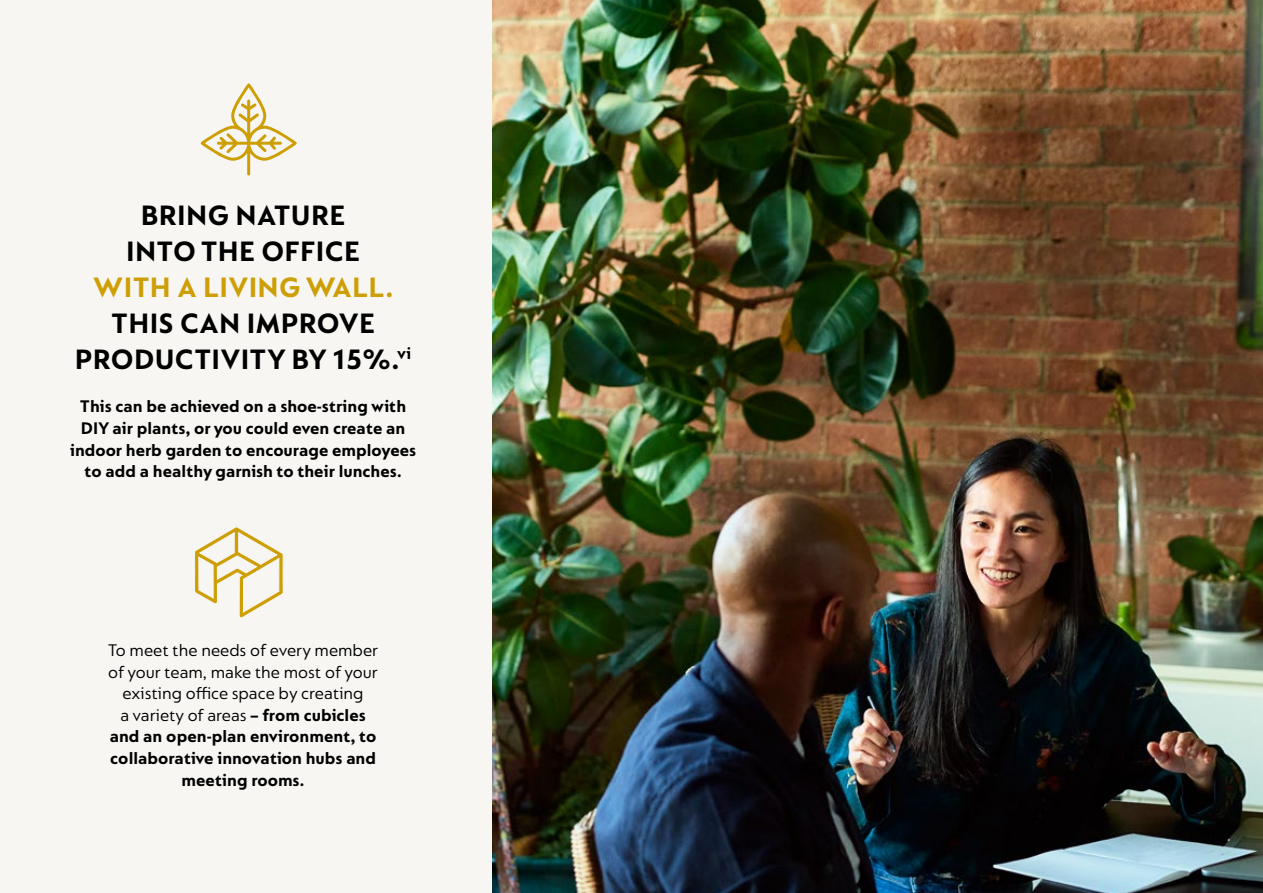
<style>
.page{position:relative;width:1263px;height:893px;background:#fff}
.page>*{position:absolute;margin:0;border:0;box-sizing:border-box;transform-origin:0 0}
.t1{font:700 30px/36px "Nespresso Lucas";letter-spacing:.01em;color:#000;text-align:center}
.t2{font:700 30px "Nespresso Lucas";letter-spacing:.01em;color:#cd9f04}
.t3{font:18px/21.6px "Nespresso Lucas";color:#000;text-align:center}
.t4{font:700 18px/21.6px "Nespresso Lucas";color:#000;text-align:center}
.s1{font-weight:700}
</style>
<div class="page">
<img style="left:491px;top:0;width:772px;height:893px">
<div style="left:0;top:0;width:491px;height:893px;background:#f7f6f3"></div>
<svg style="left:284px;top:134px;width:13px;height:19px"></svg>
<svg style="left:194px;top:83px;width:90px;height:535px"></svg>
<h1 class="t1" style="left:126px;top:197px;width:235px">BRING NATURE<br>INTO THE OFFICE</h1>
<h1 class="t2" style="left:93px;top:270px;width:302px">WITH A LIVING WALL.</h1>
<h1 class="t1" style="left:75px;top:305px;width:338px">THIS CAN IMPROVE<br>PRODUCTIVITY BY 15%.<sup>vi</sup></h1>
<p class="t4" style="left:70px;top:395px;width:347px">This can be achieved on a shoe-string with DIY air plants, or you could even create an indoor herb garden to encourage employees to add a healthy garnish to their lunches.</p>
<p class="t3" style="left:108px;top:639px;width:272px">To meet the needs of every member of your team, make the most of your existing office space by creating<br>a variety of areas <span class="s1">– from cubicles and an open-plan environment, to collaborative innovation hubs and meeting rooms.</span></p>
</div>
